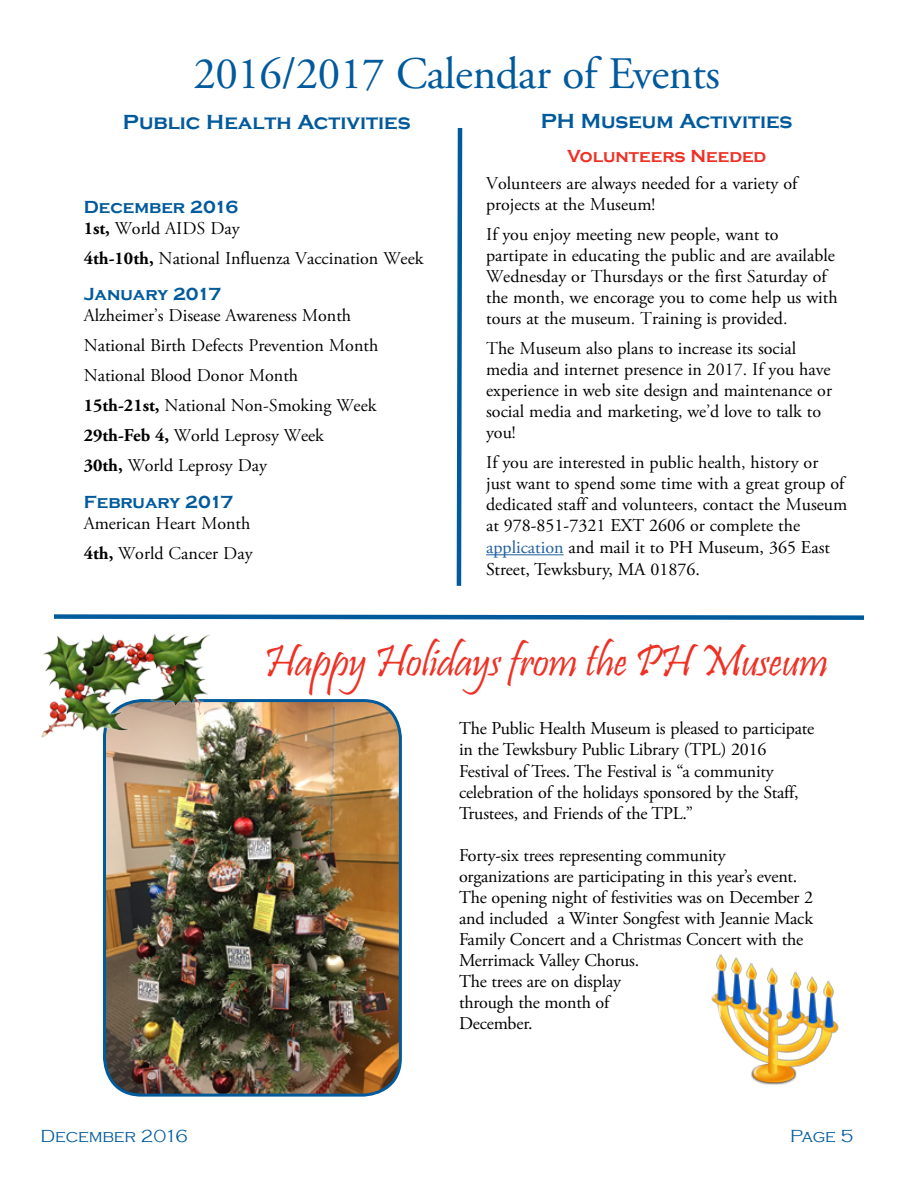
<style>
.page{position:relative;width:918px;height:1188px;background:#fff}
.page>*{position:absolute;margin:0;border:0;box-sizing:border-box;transform-origin:0 0}
.t1{font:45px "Pristina";letter-spacing:-.01em;color:#ee3124}
.t2{font:45px "Adobe Garamond Pro";letter-spacing:-.01em;color:#005a9c}
.t3{font:700 21px "Copperplate Gothic";color:#005a9c}
.t4{font:18px/21px "Adobe Garamond Pro";color:#000}
.t5{font:700 18px "Copperplate Gothic";color:#005a9c}
.t6{font:300 18px "Copperplate Gothic";letter-spacing:-.01em;color:#005a9c}
.t7{font:700 18px "Copperplate Gothic";color:#ee3124}
.s1{font-weight:700}
.s2{color:#215e9e}
</style>
<div class="page">
<hr style="left:486px;top:554px;width:78px;height:1px;background:#215e9e">
<svg style="left:54px;top:614px;width:810px;height:6px;background:#3f83b4"></svg>
<svg style="left:456px;top:128px;width:7px;height:458px"></svg>
<img style="left:711px;top:954px;width:128px;height:131px">
<img style="left:107px;top:701px;width:293px;height:394px">
<div style="left:103px;top:699px;width:299px;height:398px;border:3px solid #005a9c;border-radius:37px"></div>
<img style="left:41px;top:633px;width:169px;height:104px">
<h1 class="t2" style="left:193px;top:47px;width:528px">2016/2017 Calendar of Events</h1>
<p class="t3" style="left:123px;top:111px;width:289px">Public Health Activities</p>
<p class="t5" style="left:84px;top:197px;width:156px">December 2016</p>
<p class="t4" style="left:84px;top:214px;width:341px;line-height:30px"><span class="s1">1st,</span> World AIDS Day<br><span class="s1">4th-10th,</span> National Influenza Vaccination Week</p>
<p class="t5" style="left:84px;top:285px;width:139px">January 2017</p>
<p class="t4" style="left:84px;top:301px;width:296px;line-height:30px">Alzheimer’s Disease Awareness Month National Birth Defects Prevention Month National Blood Donor Month <span class="s1">15th-21st,</span> National Non-Smoking Week <span class="s1">29th-Feb 4,</span> World Leprosy Week<br><span class="s1">30th,</span> World Leprosy Day</p>
<p class="t5" style="left:84px;top:492px;width:151px">February 2017</p>
<p class="t4" style="left:84px;top:509px;width:170px;line-height:30px">American Heart Month<br><span class="s1">4th,</span> World Cancer Day</p>
<p class="t3" style="left:541px;top:109px;width:253px">PH Museum Activities</p>
<p class="t7" style="left:567px;top:146px;width:201px">Volunteers Needed</p>
<p class="t4" style="left:486px;top:173px;width:313px">Volunteers are always needed for a variety of projects at the Museum!</p>
<p class="t4" style="left:486px;top:224px;width:353px">If you enjoy meeting new people, want to partipate in educating the public and are available Wednesday or Thursdays or the first Saturday of the month, we encorage you to come help us with tours at the museum. Training is provided.</p>
<p class="t4" style="left:486px;top:338px;width:347px">The Museum also plans to increase its social media and internet presence in 2017. If you have experience in web site design and maintenance or social media and marketing, we’d love to talk to you!</p>
<p class="t4" style="left:486px;top:452px;width:363px">If you are interested in public health, history or just want to spend some time with a great group of dedicated staff and volunteers, contact the Museum at 978-851-7321 EXT 2606 or complete the <span class="s2">application</span> and mail it to PH Museum, 365 East Street, Tewksbury, MA 01876.</p>
<h1 class="t1" style="left:264px;top:637px;width:565px">Happy Holidays from the PH Museum</h1>
<p class="t4" style="left:459px;top:719px;width:357px">The Public Health Museum is pleased to participate in the Tewksbury Public Library (TPL) 2016<br>Festival of Trees. The Festival is “a community celebration of the holidays sponsored by the Staff, Trustees, and Friends of the TPL.”</p>
<p class="t4" style="left:459px;top:845px;width:356px">Forty-six trees representing community organizations are participating in this year’s event.<br>The opening night of festivities was on December 2 and included a Winter Songfest with Jeannie Mack Family Concert and a Christmas Concert with the Merrimack Valley Chorus.<br>The trees are on display<br>through the month of<br>December.</p>
<p class="t6" style="left:40px;top:1127px;width:149px">December 2016</p>
<p class="t6" style="left:790px;top:1127px;width:65px">Page 5</p>
</div>
